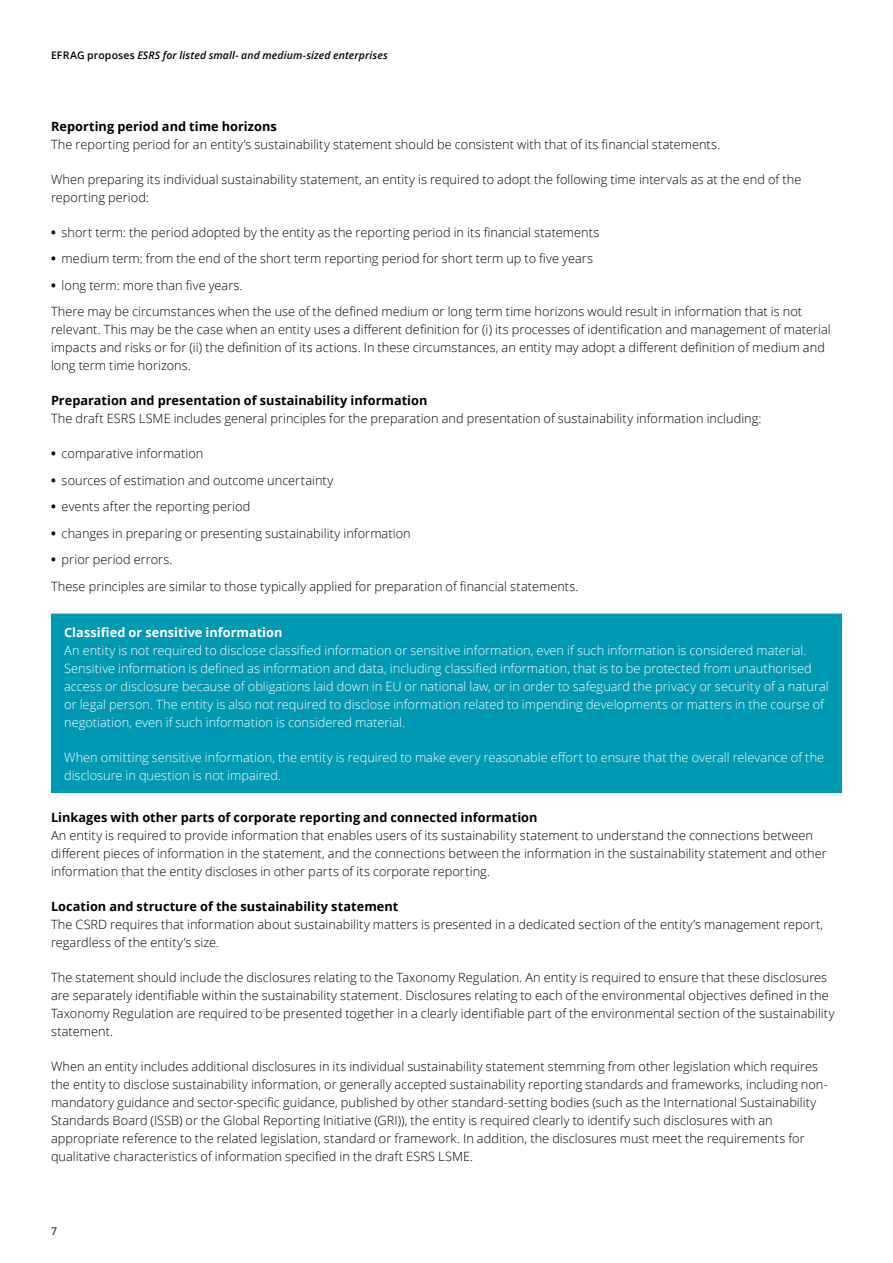
<style>
.page{position:relative;width:893px;height:1263px;background:#fff}
.page>*{position:absolute;margin:0;border:0;box-sizing:border-box;transform-origin:0 0}
.t1{font:300 12.75px/18px "Open Sans";letter-spacing:.005em;color:#000}
.t2{font:300 12.75px/18px "Open Sans";letter-spacing:.005em;color:#fff}
.t3{font:700 12.75px "Open Sans";color:#000}
.t4{font:700 12.75px "Open Sans";color:#fff}
.t5{font:italic 600 10.5px "Open Sans";letter-spacing:.01em;color:#000}
.t6{font:10.5px "Open Sans";color:#000}
.s1{font-style:normal}
.s2{font-weight:700}
</style>
<div class="page">
<div style="left:51px;top:614px;width:791px;height:178px;background:#0099b3"></div>
<hr style="left:51px;top:792px;width:791px;height:1px;background:#0099b3">
<p class="t5" style="left:51px;top:48px;width:338px"><span class="s1">EFRAG proposes</span> ESRS for listed small- and medium-sized enterprises</p>
<p class="t3" style="left:51px;top:117px;width:227px">Reporting period and time horizons</p>
<p class="t1" style="left:51px;top:135px;width:671px">The reporting period for an entity’s sustainability statement should be consistent with that of its financial statements.</p>
<p class="t1" style="left:51px;top:170px;width:752px">When preparing its individual sustainability statement, an entity is required to adopt the following time intervals as at the end of the reporting period:</p>
<p class="t1" style="left:51px;top:223px;width:550px"><span class="s2">•</span> short term: the period adopted by the entity as the reporting period in its financial statements</p>
<p class="t1" style="left:51px;top:249px;width:543px"><span class="s2">•</span> medium term: from the end of the short term reporting period for short term up to five years</p>
<p class="t1" style="left:51px;top:271px;width:753px;line-height:26.5px"><span class="s2">•</span> long term: more than five years.<br>There may be circumstances when the use of the defined medium or long term time horizons would result in information that is not</p>
<p class="t1" style="left:51px;top:320px;width:781px">relevant. This may be the case when an entity uses a different definition for (i) its processes of identification and management of material impacts and risks or for (ii) the definition of its actions. In these circumstances, an entity may adopt a different definition of medium and long term time horizons.</p>
<p class="t3" style="left:51px;top:391px;width:378px">Preparation and presentation of sustainability information</p>
<p class="t1" style="left:51px;top:409px;width:712px">The draft ESRS LSME includes general principles for the preparation and presentation of sustainability information including:</p>
<p class="t1" style="left:51px;top:444px;width:154px"><span class="s2">•</span> comparative information</p>
<p class="t1" style="left:51px;top:471px;width:284px"><span class="s2">•</span> sources of estimation and outcome uncertainty</p>
<p class="t1" style="left:51px;top:497px;width:201px"><span class="s2">•</span> events after the reporting period</p>
<p class="t1" style="left:51px;top:524px;width:361px"><span class="s2">•</span> changes in preparing or presenting sustainability information</p>
<p class="t1" style="left:51px;top:546px;width:529px;line-height:26.5px"><span class="s2">•</span> prior period errors.<br>These principles are similar to those typically applied for preparation of financial statements.</p>
<p class="t4" style="left:64px;top:623px;width:220px">Classified or sensitive information</p>
<p class="t2" style="left:64px;top:641px;width:766px">An entity is not required to disclose classified information or sensitive information, even if such information is considered material.<br>Sensitive information is defined as information and data, including classified information, that is to be protected from unauthorised access or disclosure because of obligations laid down in EU or national law, or in order to safeguard the privacy or security of a natural or legal person. The entity is also not required to disclose information related to impending developments or matters in the course of negotiation, even if such information is considered material.</p>
<p class="t2" style="left:64px;top:748px;width:762px">When omitting sensitive information, the entity is required to make every reasonable effort to ensure that the overall relevance of the disclosure in question is not impaired.</p>
<p class="t3" style="left:51px;top:808px;width:488px">Linkages with other parts of corporate reporting and connected information</p>
<p class="t1" style="left:51px;top:826px;width:777px">An entity is required to provide information that enables users of its sustainability statement to understand the connections between different pieces of information in the statement, and the connections between the information in the sustainability statement and other information that the entity discloses in other parts of its corporate reporting.</p>
<p class="t3" style="left:51px;top:897px;width:349px">Location and structure of the sustainability statement</p>
<p class="t1" style="left:51px;top:915px;width:774px">The CSRD requires that information about sustainability matters is presented in a dedicated section of the entity’s management report, regardless of the entity’s size.</p>
<p class="t1" style="left:51px;top:968px;width:785px">The statement should include the disclosures relating to the Taxonomy Regulation. An entity is required to ensure that these disclosures are separately identifiable within the sustainability statement. Disclosures relating to each of the environmental objectives defined in the Taxonomy Regulation are required to be presented together in a clearly identifiable part of the environmental section of the sustainability statement.</p>
<p class="t1" style="left:51px;top:1057px;width:778px">When an entity includes additional disclosures in its individual sustainability statement stemming from other legislation which requires the entity to disclose sustainability information, or generally accepted sustainability reporting standards and frameworks, including non&shy;mandatory guidance and sector-specific guidance, published by other standard-setting bodies (such as the International Sustainability Standards Board (ISSB) or the Global Reporting Initiative (GRI)), the entity is required clearly to identify such disclosures with an appropriate reference to the related legislation, standard or framework. In addition, the disclosures must meet the requirements for qualitative characteristics of information specified in the draft ESRS LSME.</p>
<p class="t6" style="left:51px;top:1224px;width:8px">7</p>
</div>
